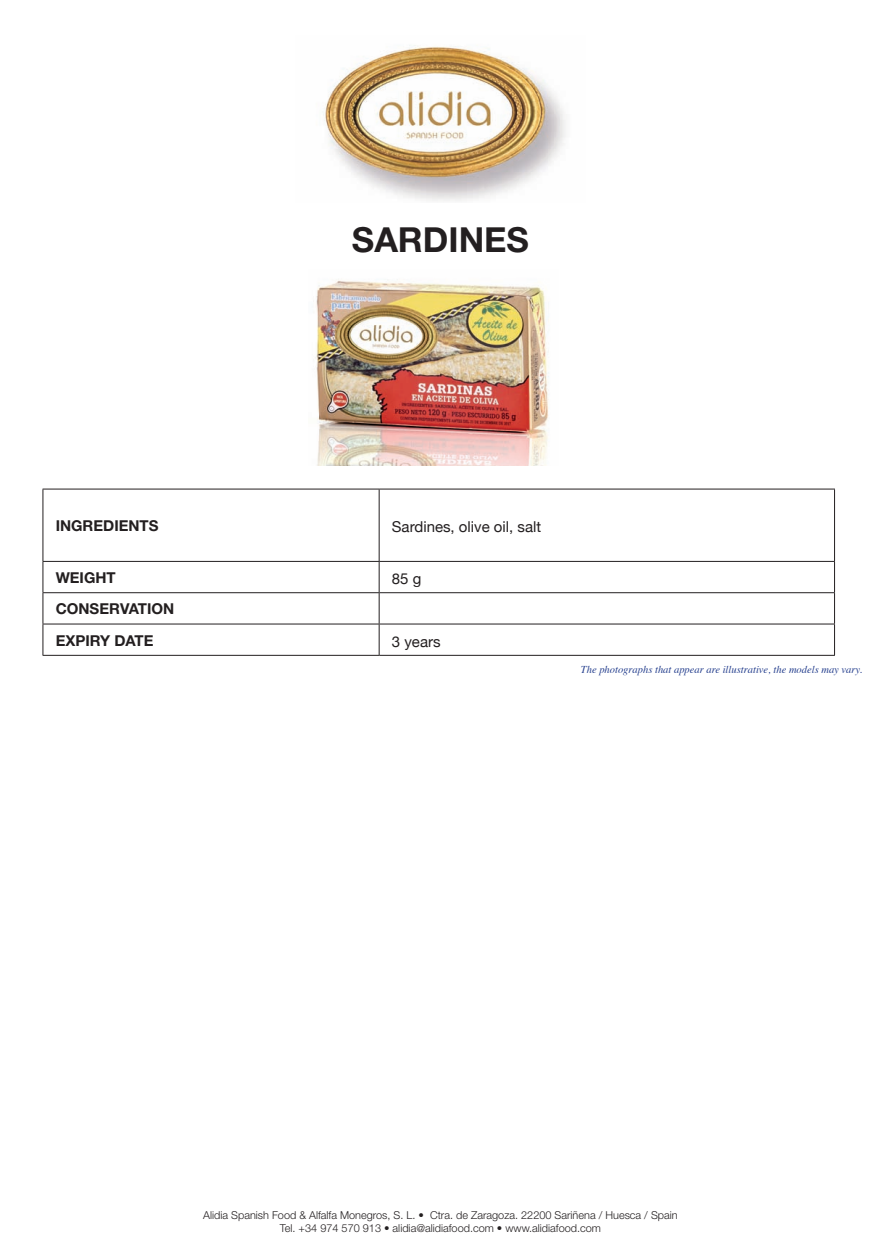
<style>
.page{position:relative;width:881px;height:1251px;background:#fff}
.page>*{position:absolute;margin:0;border:0;box-sizing:border-box;transform-origin:0 0}
.t1{font:700 34.5px "Helvetica Neue";color:#231f20}
.t2{font:700 15px/31.3px "Helvetica Neue";color:#231f20}
.t3{font:15px "Helvetica Neue";color:#231f20}
.t4{font:300 10.95px/13px "Helvetica Neue";color:#231f20;text-align:center}
.t5{font:italic 10.5px "Times";color:#253f8e}
</style>
<div class="page">
<img style="left:315px;top:279px;width:234px;height:187px">
<img style="left:323px;top:45px;width:243px;height:156px">
<hr style="left:43px;top:488px;width:336px;height:1px;background:#231f20">
<hr style="left:43px;top:489px;width:1px;height:72px;background:#231f20">
<hr style="left:379px;top:488px;width:455px;height:1px;background:#231f20">
<hr style="left:378px;top:489px;width:1px;height:72px;background:#231f20">
<hr style="left:833px;top:489px;width:1px;height:72px;background:#231f20">
<hr style="left:43px;top:561px;width:336px;height:1px;background:#231f20">
<hr style="left:43px;top:561px;width:1px;height:31px;background:#231f20">
<hr style="left:379px;top:561px;width:455px;height:1px;background:#231f20">
<hr style="left:378px;top:561px;width:1px;height:31px;background:#231f20">
<hr style="left:833px;top:561px;width:1px;height:31px;background:#231f20">
<hr style="left:43px;top:592px;width:336px;height:1px;background:#231f20">
<hr style="left:43px;top:593px;width:1px;height:30px;background:#231f20">
<hr style="left:379px;top:592px;width:455px;height:1px;background:#231f20">
<hr style="left:378px;top:593px;width:1px;height:30px;background:#231f20">
<hr style="left:833px;top:593px;width:1px;height:30px;background:#231f20">
<hr style="left:43px;top:623px;width:336px;height:1px;background:#231f20">
<hr style="left:43px;top:624px;width:1px;height:30px;background:#231f20">
<hr style="left:379px;top:623px;width:455px;height:1px;background:#231f20">
<hr style="left:378px;top:624px;width:1px;height:30px;background:#231f20">
<hr style="left:833px;top:624px;width:1px;height:30px;background:#231f20">
<hr style="left:43px;top:654px;width:336px;height:1px;background:#231f20">
<hr style="left:379px;top:654px;width:455px;height:1px;background:#231f20">
<h1 class="t1" style="left:352px;top:218px;width:178px">SARDINES</h1>
<h2 class="t2" style="left:56px;top:509px;width:104px">INGREDIENTS</h2>
<h2 class="t3" style="left:392px;top:518px;width:151px">Sardines, olive oil, salt</h2>
<h2 class="t2" style="left:56px;top:561px;width:61px">WEIGHT</h2>
<h2 class="t3" style="left:392px;top:569px;width:31px">85 g</h2>
<h2 class="t2" style="left:56px;top:592px;width:120px">CONSERVATION<br>EXPIRY DATE</h2>
<h2 class="t3" style="left:392px;top:632px;width:50px">3 years</h2>
<p class="t5" style="left:580px;top:660px;width:283px">The photographs that appear are illustrative, the models may vary.</p>
<p class="t4" style="left:203px;top:1207px;width:475px">Alidia Spanish Food &amp; Alfalfa Monegros, S. L. • Ctra. de Zaragoza. 22200 Sariñena / Huesca / Spain<br>Tel. +34 974 570 913 • alidia@alidiafood.com • www.alidiafood.com</p>
</div>
